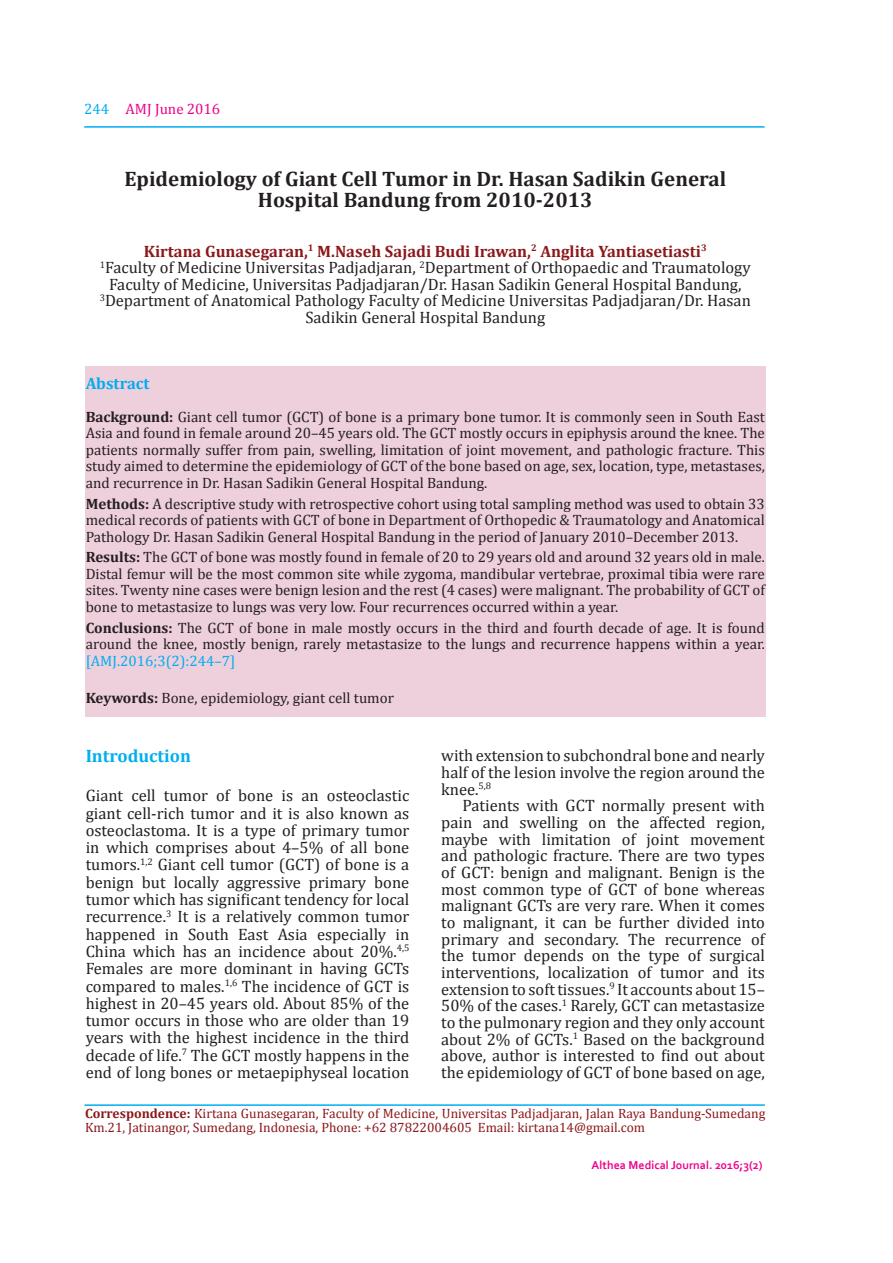
<style>
.page{position:relative;width:893px;height:1263px;background:#fff}
.page>*{position:absolute;margin:0;border:0;box-sizing:border-box;transform-origin:0 0}
.t1{font:700 21px/21px "Cambria";color:#231f20;text-align:center}
.t2{font:700 18px "Cambria";color:#00aeef}
.t3{font:16.5px/16.6px "Cambria";color:#231f20;text-align:justify}
.t4{font:700 16.5px "Cambria";color:#00aeef}
.t5{font:15px/16.5px "Cambria";color:#231f20;text-align:justify}
.t6{font:15px "Cambria";color:#00aeef}
.t7{font:15px "Cambria";color:#ed028c}
.t8{font:13.5px/13.5px "Cambria";color:#8c181b}
.t9{font:700 12px "Corbel";color:#ed028c}
.s1{color:#00aeef}
.s2{font-weight:700;color:#8c181b}
.s3{font-weight:700}
</style>
<div class="page">
<hr style="left:84px;top:126px;width:681px;height:2px;background:#00aeef">
<div style="left:86px;top:366px;width:680px;height:350px;background:#eecfdc"></div>
<hr style="left:85px;top:1104px;width:680px;height:2px;background:#00aeef">
<p class="t7" style="left:84px;top:100px;width:138px"><span class="s1">244</span> AMJ June 2016</p>
<p class="t1" style="left:124px;top:168px;width:603px">Epidemiology of Giant Cell Tumor in Dr. Hasan Sadikin General<br>Hospital Bandung from 2010-2013</p>
<p class="t3" style="left:100px;top:243px;width:653px;text-align:center"><span class="s2">Kirtana Gunasegaran,</span><sup>1</sup> <span class="s2">M.Naseh Sajadi Budi Irawan,</span><sup>2</sup> <span class="s2">Anglita Yantiasetiasti</span><sup>3<br></sup><sup>1</sup>Faculty of Medicine Universitas Padjadjaran, <sup>2</sup>Department of Orthopaedic and Traumatology Faculty of Medicine, Universitas Padjadjaran/Dr. Hasan Sadikin General Hospital Bandung, <sup>3</sup>Department of Anatomical Pathology Faculty of Medicine Universitas Padjadjaran/Dr. Hasan Sadikin General Hospital Bandung</p>
<p class="t4" style="left:86px;top:373px;width:65px">Abstract</p>
<p class="t5" style="left:86px;top:408px;width:681px"><span class="s3">Background:</span> Giant cell tumor (GCT) of bone is a primary bone tumor. It is commonly seen in South East Asia and found in female around 20–45 years old. The GCT mostly occurs in epiphysis around the knee. The patients normally suffer from pain, swelling, limitation of joint movement, and pathologic fracture. This study aimed to determine the epidemiology of GCT of the bone based on age, sex, location, type, metastases, and recurrence in Dr. Hasan Sadikin General Hospital Bandung.</p>
<p class="t5" style="left:86px;top:495px;width:681px"><span class="s3">Methods:</span> A descriptive study with retrospective cohort using total sampling method was used to obtain 33 medical records of patients with GCT of bone in Department of Orthopedic &amp; Traumatology and Anatomical Pathology Dr. Hasan Sadikin General Hospital Bandung in the period of January 2010–December 2013.</p>
<p class="t5" style="left:86px;top:549px;width:681px"><span class="s3">Results:</span> The GCT of bone was mostly found in female of 20 to 29 years old and around 32 years old in male.<br>Distal femur will be the most common site while zygoma, mandibular vertebrae, proximal tibia were rare sites. Twenty nine cases were benign lesion and the rest (4 cases) were malignant. The probability of GCT of bone to metastasize to lungs was very low. Four recurrences occurred within a year.</p>
<p class="t5" style="left:86px;top:619px;width:681px"><span class="s3">Conclusions:</span> The GCT of bone in male mostly occurs in the third and fourth decade of age. It is found around the knee, mostly benign, rarely metastasize to the lungs and recurrence happens within a year.</p>
<p class="t6" style="left:86px;top:652px;width:151px">[AMJ.2016;3(2):244–7]</p>
<p class="t5" style="left:86px;top:689px;width:310px"><span class="s3">Keywords:</span> Bone, epidemiology, giant cell tumor</p>
<p class="t2" style="left:86px;top:745px;width:107px">Introduction</p>
<p class="t3" style="left:86px;top:787px;width:325px;line-height:17.2px">Giant cell tumor of bone is an osteoclastic giant cell-rich tumor and it is also known as osteoclastoma. It is a type of primary tumor in which comprises about 4–5% of all bone tumors.<sup>1,2</sup> Giant cell tumor (GCT) of bone is a benign but locally aggressive primary bone tumor which has significant tendency for local recurrence.<sup>3</sup> It is a relatively common tumor happened in South East Asia especially in China which has an incidence about 20%.<sup>4,5<br></sup>Females are more dominant in having GCTs compared to males.<sup>1,6</sup> The incidence of GCT is highest in 20–45 years old. About 85% of the tumor occurs in those who are older than 19 years with the highest incidence in the third decade of life.<sup>7</sup> The GCT mostly happens in the end of long bones or metaepiphyseal location</p>
<p class="t3" style="left:441px;top:747px;width:325px">with extension to subchondral bone and nearly half of the lesion involve the region around the knee.<sup>5,8</sup></p>
<p class="t3" style="left:441px;top:797px;width:325px;text-indent:21px">Patients with GCT normally present with pain and swelling on the affected region, maybe with limitation of joint movement and pathologic fracture. There are two types of GCT: benign and malignant. Benign is the most common type of GCT of bone whereas malignant GCTs are very rare. When it comes to malignant, it can be further divided into primary and secondary. The recurrence of the tumor depends on the type of surgical interventions, localization of tumor and its extension to soft tissues.<sup>9</sup> It accounts about 15– 50% of the cases.<sup>1</sup> Rarely, GCT can metastasize to the pulmonary region and they only account about 2% of GCTs.<sup>1</sup> Based on the background above, author is interested to find out about the epidemiology of GCT of bone based on age,</p>
<p class="t8" style="left:85px;top:1107px;width:682px"><span class="s3">Correspondence:</span> Kirtana Gunasegaran, Faculty of Medicine, Universitas Padjadjaran, Jalan Raya Bandung-Sumedang<br>Km.21, Jatinangor, Sumedang, Indonesia, Phone: +62 87822004605 Email: kirtana14@gmail.com</p>
<p class="t9" style="left:592px;top:1157px;width:172px">Althea Medical Journal. 2016;3(2)</p>
</div>
